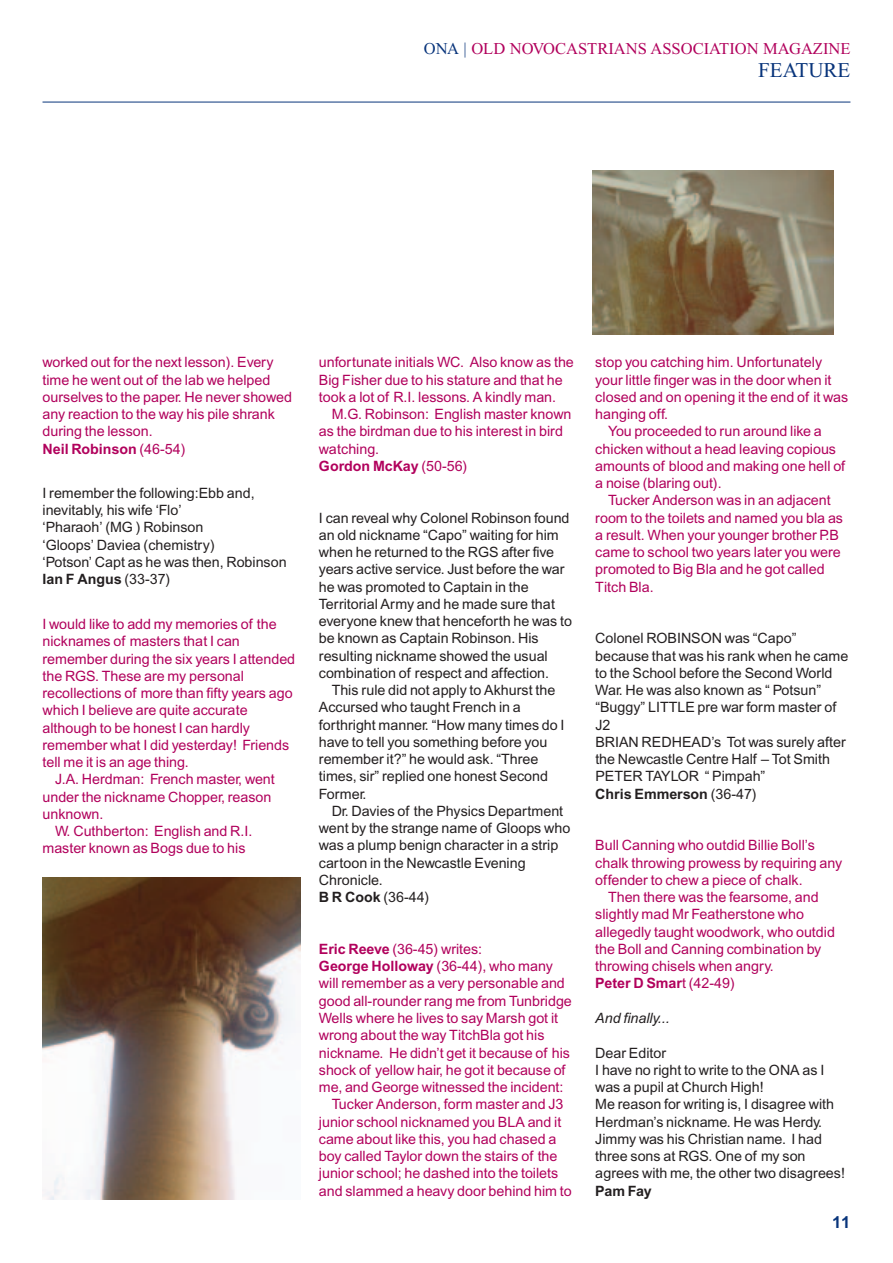
<style>
.page{position:relative;width:893px;height:1263px;background:#fff}
.page>*{position:absolute;margin:0;border:0;box-sizing:border-box;transform-origin:0 0}
.t1{font:21px "Times New Roman";color:#08347b}
.t2{font:16.5px "Times New Roman";color:#b1015c}
.t3{font:700 16.5px "Arial";color:#08347b}
.t4{font:14.25px/17.2px "Arial";color:#b1015c}
.t5{font:14.25px/17.2px "Arial";color:#231f20}
.t6{font:700 14.25px "Arial";color:#b1015c}
.t7{font:italic 14.25px "Arial";color:#231f20}
.t8{font:700 14.25px "Arial";letter-spacing:-.015em;color:#231f20}
.s1{color:#08347b}
.s2{font-weight:700}
.s3{font-weight:400}
</style>
<div class="page">
<img style="left:43px;top:877px;width:257px;height:322px">
<img style="left:592px;top:170px;width:241px;height:164px">
<hr style="left:43px;top:102px;width:807px;height:1px;background:#08347b">
<p class="t2" style="left:424px;top:43px;width:428px"><span class="s1">ONA |</span> OLD NOVOCASTRIANS ASSOCIATION MAGAZINE</p>
<h1 class="t1" style="left:758px;top:62px;width:94px">FEATURE</h1>
<p class="t4" style="left:43px;top:355px;width:251px">worked out for the next lesson). Every time he went out of the lab we helped ourselves to the paper. He never showed any reaction to the way his pile shrank during the lesson.<br><span class="s2">Neil Robinson</span> (46-54)</p>
<p class="t5" style="left:43px;top:486px;width:246px">I remember the following:Ebb and, inevitably, his wife ‘Flo’<br>‘Pharaoh’ (MG ) Robinson<br>‘Gloops’ Daviea (chemistry)<br>‘Potson’ Capt as he was then, Robinson<br><span class="s2">Ian F Angus</span> (33-37)</p>
<p class="t4" style="left:43px;top:617px;width:254px">I would like to add my memories of the nicknames of masters that I can remember during the six years I attended the RGS. These are my personal recollections of more than fifty years ago which I believe are quite accurate although to be honest I can hardly remember what I did yesterday! Friends tell me it is an age thing.</p>
<p class="t4" style="left:55px;top:772px;width:221px">J.A. Herdman: French master, went</p>
<p class="t4" style="left:43px;top:789px;width:230px">under the nickname Chopper, reason</p>
<p class="t4" style="left:43px;top:807px;width:62px">unknown.</p>
<p class="t4" style="left:55px;top:824px;width:199px">W. Cuthberton: English and R.I.</p>
<p class="t4" style="left:43px;top:841px;width:204px">master known as Bogs due to his</p>
<p class="t4" style="left:319px;top:355px;width:256px">unfortunate initials WC. Also know as the<br>Big Fisher due to his stature and that he took a lot of R.I. lessons. A kindly man.</p>
<p class="t4" style="left:319px;top:407px;width:254px;text-indent:13px">M.G. Robinson: English master known as the birdman due to his interest in bird watching.<br><span class="s2">Gordon McKay</span> (50-56)</p>
<p class="t5" style="left:319px;top:510px;width:254px">I can reveal why Colonel Robinson found an old nickname “Capo” waiting for him when he returned to the RGS after five years active service. Just before the war he was promoted to Captain in the Territorial Army and he made sure that everyone knew that henceforth he was to be known as Captain Robinson. His resulting nickname showed the usual combination of respect and affection.</p>
<p class="t5" style="left:319px;top:683px;width:247px;text-indent:13px">This rule did not apply to Akhurst the<br>Accursed who taught French in a forthright manner. “How many times do I have to tell you something before you remember it?” he would ask. “Three times, sir” replied one honest Second<br>Former.</p>
<p class="t5" style="left:319px;top:804px;width:253px;text-indent:13px">Dr. Davies of the Physics Department went by the strange name of Gloops who was a plump benign character in a strip cartoon in the Newcastle Evening<br>Chronicle.<br><span class="s2">B R Cook</span> (36-44)</p>
<p class="t4" style="left:319px;top:942px;width:165px"><span class="s2">Eric Reeve</span> (36-45) writes:</p>
<p class="t4" style="left:319px;top:959px;width:235px"><span class="s2">George Holloway</span> (36-44), who many</p>
<p class="t4" style="left:319px;top:976px;width:247px">will remember as a very personable and</p>
<p class="t4" style="left:319px;top:993px;width:254px">good all-rounder rang me from Tunbridge</p>
<p class="t4" style="left:319px;top:1011px;width:241px">Wells where he lives to say Marsh got it</p>
<p class="t4" style="left:319px;top:1028px;width:227px">wrong about the way TitchBla got his</p>
<p class="t4" style="left:319px;top:1045px;width:253px">nickname. He didn’t get it because of his</p>
<p class="t4" style="left:319px;top:1062px;width:248px">shock of yellow hair, he got it because of</p>
<p class="t4" style="left:319px;top:1080px;width:246px">me, and George witnessed the incident:</p>
<p class="t4" style="left:332px;top:1097px;width:233px">Tucker Anderson, form master and J3</p>
<p class="t4" style="left:319px;top:1114px;width:244px">junior school nicknamed you BLA and it</p>
<p class="t4" style="left:319px;top:1131px;width:239px">came about like this, you had chased a</p>
<p class="t4" style="left:319px;top:1149px;width:240px">boy called Taylor down the stairs of the</p>
<p class="t4" style="left:319px;top:1166px;width:241px">junior school; he dashed into the toilets</p>
<p class="t4" style="left:319px;top:1183px;width:254px">and slammed a heavy door behind him to</p>
<p class="t4" style="left:595px;top:355px;width:228px">stop you catching him. Unfortunately</p>
<p class="t4" style="left:595px;top:372px;width:238px">your little finger was in the door when it</p>
<p class="t4" style="left:595px;top:390px;width:254px">closed and on opening it the end of it was</p>
<p class="t4" style="left:595px;top:407px;width:74px">hanging off.</p>
<p class="t4" style="left:608px;top:424px;width:215px">You proceeded to run around like a</p>
<p class="t4" style="left:595px;top:441px;width:242px">chicken without a head leaving copious</p>
<p class="t4" style="left:595px;top:459px;width:251px">amounts of blood and making one hell of</p>
<p class="t4" style="left:595px;top:476px;width:128px">a noise (blaring out).</p>
<p class="t4" style="left:608px;top:493px;width:224px">Tucker Anderson was in an adjacent</p>
<p class="t4" style="left:595px;top:510px;width:249px">room to the toilets and named you bla as</p>
<p class="t4" style="left:595px;top:528px;width:245px">a result. When your younger brother P.B</p>
<p class="t4" style="left:595px;top:545px;width:247px">came to school two years later you were</p>
<p class="t4" style="left:595px;top:562px;width:231px">promoted to Big Bla and he got called</p>
<p class="t4" style="left:595px;top:579px;width:60px">Titch Bla.</p>
<p class="t5" style="left:595px;top:631px;width:254px">Colonel ROBINSON was “Capo” because that was his rank when he came to the School before the Second World<br>War. He was also known as “ Potsun” “Buggy” LITTLE pre war form master of<br>J2<br>BRIAN REDHEAD’s Tot was surely after the Newcastle Centre Half – Tot Smith<br>PETER TAYLOR “ Pimpah”<br><span class="s2">Chris Emmerson</span> (36-47)</p>
<p class="t4" style="left:595px;top:838px;width:221px">Bull Canning who outdid Billie Boll’s</p>
<p class="t4" style="left:595px;top:855px;width:248px">chalk throwing prowess by requiring any</p>
<p class="t4" style="left:595px;top:873px;width:209px">offender to chew a piece of chalk.</p>
<p class="t4" style="left:608px;top:890px;width:212px">Then there was the fearsome, and</p>
<p class="t4" style="left:595px;top:907px;width:210px">slightly mad Mr Featherstone who</p>
<p class="t4" style="left:595px;top:924px;width:241px">allegedly taught woodwork, who outdid</p>
<p class="t4" style="left:595px;top:942px;width:228px">the Boll and Canning combination by</p>
<p class="t4" style="left:595px;top:959px;width:180px">throwing chisels when angry.</p>
<p class="t6" style="left:595px;top:978px;width:141px">Peter D Smar<span class="s3">t (42-49)</span></p>
<p class="t7" style="left:595px;top:1013px;width:76px">And finally...</p>
<p class="t5" style="left:595px;top:1045px;width:251px">Dear Editor<br>I have no right to write to the ONA as I was a pupil at Church High!<br>Me reason for writing is, I disagree with<br>Herdman’s nickname. He was Herdy.<br>Jimmy was his Christian name. I had three sons at RGS. One of my son agrees with me, the other two disagrees!</p>
<p class="t8" style="left:595px;top:1185px;width:58px">Pam Fay</p>
<p class="t3" style="left:832px;top:1216px;width:20px">11</p>
</div>
